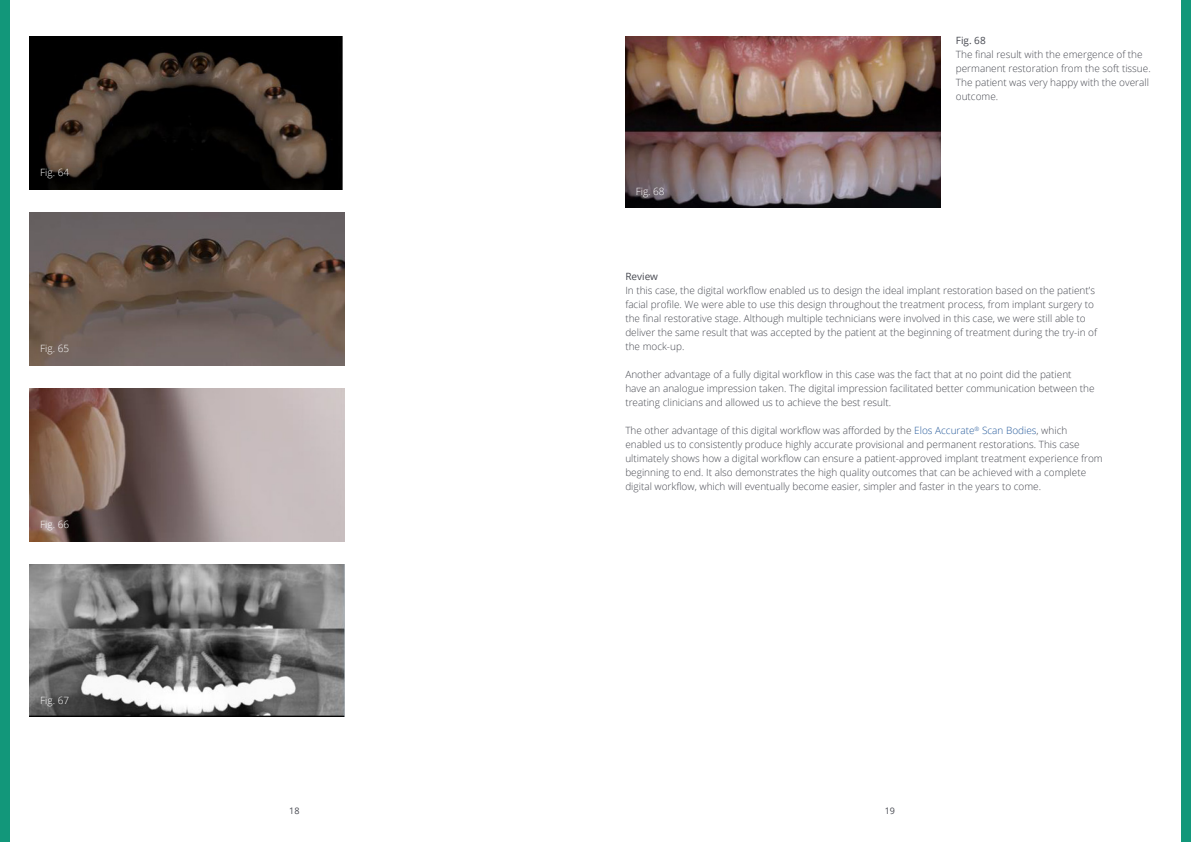
<style>
.page{position:relative;width:1191px;height:842px;background:#fff}
.page>*{position:absolute;margin:0;border:0;box-sizing:border-box;transform-origin:0 0}
.t1{font:300 10px/14px "Open Sans";color:#474951}
.t2{font:300 10px "Open Sans";color:#fff}
.t3{font:10px "Open Sans";color:#474951}
.t4{font:9px "Open Sans";color:#474951}
.s1{color:#275b9b}
</style>
<div class="page">
<img style="left:30px;top:36px;width:312px;height:153px">
<img style="left:30px;top:212px;width:314px;height:153px">
<img style="left:30px;top:388px;width:314px;height:153px">
<img style="left:30px;top:564px;width:314px;height:152px">
<div style="left:0;top:0;width:10px;height:842px;background:#12977a"></div>
<img style="left:625px;top:36px;width:315px;height:172px">
<div style="left:1181px;top:0;width:10px;height:842px;background:#12977a"></div>
<p class="t2" style="left:40px;top:166px;width:30px">Fig. 64</p>
<p class="t2" style="left:40px;top:342px;width:30px">Fig. 65</p>
<p class="t2" style="left:40px;top:518px;width:30px">Fig. 66</p>
<p class="t2" style="left:40px;top:694px;width:30px">Fig. 67</p>
<p class="t4" style="left:289px;top:805px;width:12px">18</p>
<p class="t2" style="left:636px;top:184px;width:30px">Fig. 68</p>
<p class="t3" style="left:956px;top:33px;width:31px">Fig. 68</p>
<p class="t1" style="left:956px;top:47px;width:196px">The final result with the emergence of the permanent restoration from the soft tissue.<br>The patient was very happy with the overall outcome.</p>
<p class="t3" style="left:625px;top:269px;width:34px">Review</p>
<p class="t1" style="left:625px;top:283px;width:473px">In this case, the digital workflow enabled us to design the ideal implant restoration based on the patient’s facial profile. We were able to use this design throughout the treatment process, from implant surgery to the final restorative stage. Although multiple technicians were involved in this case, we were still able to deliver the same result that was accepted by the patient at the beginning of treatment during the try-in of the mock-up.</p>
<p class="t1" style="left:625px;top:367px;width:471px">Another advantage of a fully digital workflow in this case was the fact that at no point did the patient have an analogue impression taken. The digital impression facilitated better communication between the treating clinicians and allowed us to achieve the best result.</p>
<p class="t1" style="left:625px;top:423px;width:479px">The other advantage of this digital workflow was afforded by the <span class="s1">Elos Accurate</span><sup>®</sup> <span class="s1">Scan Bodies</span>, which enabled us to consistently produce highly accurate provisional and permanent restorations. This case ultimately shows how a digital workflow can ensure a patient-approved implant treatment experience from beginning to end. It also demonstrates the high quality outcomes that can be achieved with a complete digital workflow, which will eventually become easier, simpler and faster in the years to come.</p>
<p class="t4" style="left:884px;top:805px;width:12px">19</p>
</div>
